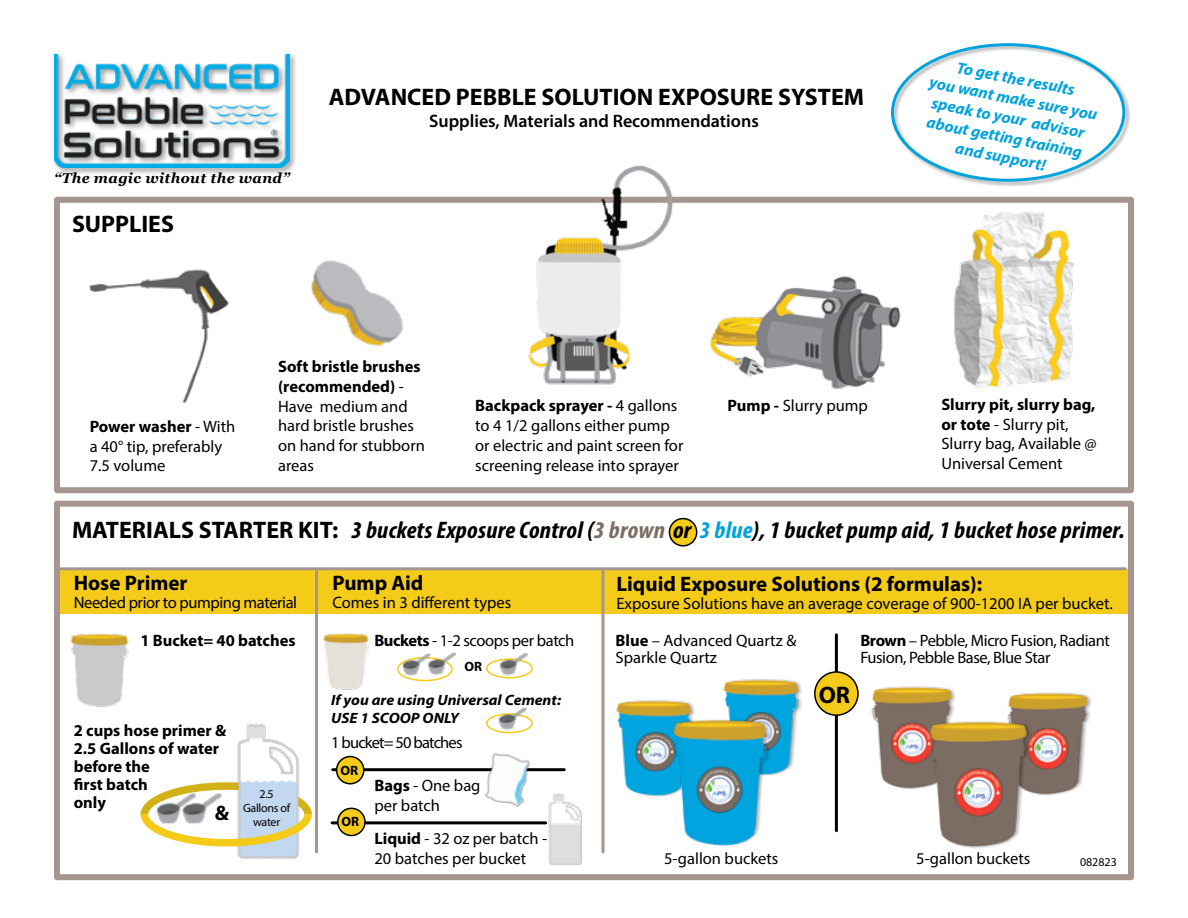
<style>
.page{position:relative;width:1188px;height:918px;background:#fff}
.page>*{position:absolute;margin:0;border:0;box-sizing:border-box;transform-origin:0 0}
.t1{font:italic 700 condensed 24px "Myriad Pro";letter-spacing:.01em;color:#000;scale:1.06 1}
.t2{font:700 24px "Myriad Pro";color:#000}
.t3{font:700 21px "Myriad Pro";color:#000}
.t4{font:600 18px "Myriad Pro";color:#000}
.t5{font:16.5px/19.8px "Myriad Pro";color:#000}
.t6{font:16.5px/17.2px "Myriad Pro";letter-spacing:-.025em;color:#000}
.t7{font:italic 700 16.5px/19.8px "Myriad Pro";color:#00a3dc;text-align:center}
.t8{font:700 16.5px/18px "Myriad Pro";color:#000}
.t9{font:16.5px "Myriad Pro";letter-spacing:-.05em;color:#000}
.t10{font:italic 700 15px/18px "Myriad Pro";color:#000;scale:1.05 1}
.t11{font:italic 700 14.25px "Georgia";letter-spacing:.025em;color:#000}
.t12{font:700 13.5px "Myriad Pro";color:#000}
.t13{font:12px "Myriad Pro";letter-spacing:-.025em;color:#000}
.s1{font-weight:700}
.s2{color:#7b6d62}
.s3{color:#00a3dd}
</style>
<div class="page">
<div style="left:55px;top:569px;width:1078px;height:45px;background:#f4cb18"></div>
<div style="left:54px;top:197px;width:1080px;height:296px;border:6px solid #a6968f"></div>
<div style="left:54px;top:501px;width:1080px;height:379px;border:6px solid #a6968f"></div>
<hr style="left:835px;top:635px;width:3px;height:196px;background:#000">
<hr style="left:602px;top:571px;width:2px;height:281px;background:#a6968f">
<hr style="left:315px;top:571px;width:3px;height:281px;background:#a6968f">
<hr style="left:333px;top:768px;width:231px;height:3px;background:#000">
<hr style="left:332px;top:821px;width:214px;height:3px;background:#000">
<div style="left:815px;top:672px;width:43px;height:43px;background:#f4cb18;border-radius:50%"></div>
<div style="left:814px;top:671px;width:45px;height:45px;border:2px solid #000;border-radius:50%"></div>
<div style="left:669px;top:519px;width:28px;height:27px;background:#f4cb18;border-radius:50%"></div>
<div style="left:669px;top:518px;width:28px;height:29px;border:2px solid #000;border-radius:50%"></div>
<div style="left:337px;top:757px;width:27px;height:27px;background:#f4cb18;border-radius:50%"></div>
<div style="left:336px;top:756px;width:29px;height:28px;border:2px solid #000;border-radius:50%"></div>
<div style="left:338px;top:808px;width:27px;height:28px;background:#f4cb18;border-radius:50%"></div>
<div style="left:337px;top:808px;width:29px;height:28px;border:2px solid #000;border-radius:50%"></div>
<hr style="left:61px;top:567px;width:1064px;height:3px;background:#a6968f">
<div style="left:397px;top:657px;width:56px;height:24px;border:2px solid #f4cb18;border-radius:50%"></div>
<div style="left:486px;top:658px;width:47px;height:20px;border:2px solid #f4cb18;border-radius:50%"></div>
<div style="left:486px;top:713px;width:47px;height:20px;border:2px solid #f4cb18;border-radius:50%"></div>
<img style="left:710px;top:276px;width:191px;height:113px">
<img style="left:311px;top:260px;width:92px;height:87px">
<img style="left:1007px;top:692px;width:84px;height:103px">
<img style="left:871px;top:686px;width:84px;height:103px">
<img style="left:920px;top:713px;width:115px;height:135px">
<img style="left:70px;top:633px;width:59px;height:74px">
<img style="left:323px;top:633px;width:46px;height:57px">
<img style="left:533px;top:793px;width:49px;height:72px">
<img style="left:237px;top:724px;width:81px;height:135px">
<img style="left:89px;top:269px;width:140px;height:134px">
<img style="left:954px;top:212px;width:120px;height:176px">
<img style="left:505px;top:165px;width:193px;height:220px">
<img style="left:616px;top:700px;width:79px;height:97px">
<img style="left:723px;top:679px;width:79px;height:96px">
<img style="left:737px;top:709px;width:48px;height:45px">
<img style="left:665px;top:712px;width:109px;height:135px">
<svg style="left:140px;top:779px;width:176px;height:71px"></svg>
<img style="left:156px;top:793px;width:26px;height:32px">
<img style="left:498px;top:707px;width:31px;height:23px">
<img style="left:500px;top:653px;width:30px;height:23px">
<img style="left:432px;top:652px;width:24px;height:24px">
<img style="left:402px;top:653px;width:30px;height:23px">
<img style="left:182px;top:793px;width:41px;height:32px">
<img style="left:478px;top:753px;width:58px;height:62px">
<img style="left:889px;top:720px;width:48px;height:45px">
<img style="left:1024px;top:725px;width:48px;height:45px">
<img style="left:951px;top:766px;width:55px;height:51px">
<img style="left:632px;top:729px;width:47px;height:45px">
<img style="left:692px;top:764px;width:55px;height:51px">
<div style="left:53px;top:52px;width:245px;height:124px;background:#000;opacity:.4"></div>
<img style="left:54px;top:54px;width:236px;height:114px">
<div style="left:891px;top:44px;width:240px;height:144px;background:#000;opacity:.3"></div>
<p class="t11" style="left:54px;top:168px;width:237px">“The magic without the wand”</p>
<h1 class="t2" style="left:72px;top:208px;width:104px">SUPPLIES</h1>
<h1 class="t2" style="left:329px;top:81px;width:537px">ADVANCED PEBBLE SOLUTION EXPOSURE SYSTEM</h1>
<p class="t4" style="left:429px;top:109px;width:331px">Supplies, Materials and Recommendations</p>
<p class="t5" style="left:90px;top:416px;width:147px"><span class="s1">Power washer</span> - With a 40° tip, preferably<br>7.5 volume</p>
<p class="t5" style="left:278px;top:356px;width:148px"><span class="s1">Soft bristle brushes (recommended)</span> -<br>Have medium and hard bristle brushes on hand for stubborn areas</p>
<p class="t5" style="left:475px;top:396px;width:210px"><span class="s1">Backpack sprayer -</span> 4 gallons to 4 1/2 gallons either pump or electric and paint screen for screening release into sprayer</p>
<p class="t5" style="left:728px;top:396px;width:142px"><span class="s1">Pump -</span> Slurry pump</p>
<p class="t7" style="left:935px;top:52px;width:173px;rotate:11deg">To get the results<br>you want make sure you speak to your advisor about getting training and support!</p>
<p class="t5" style="left:941px;top:394px;width:157px"><span class="s1">Slurry pit, slurry bag, or tote</span> - Slurry pit,<br>Slurry bag, Available @<br>Universal Cement</p>
<h1 class="t2" style="left:72px;top:514px;width:268px">MATERIALS STARTER KIT:</h1>
<h1 class="t1" style="left:351px;top:515px;width:732px">3 buckets Exposure Control (<span class="s2">3 brown</span> or <span class="s3">3 blue</span>), 1 bucket pump aid, 1 bucket hose primer.</h1>
<p class="t3" style="left:74px;top:569px;width:115px">Hose Primer</p>
<p class="t6" style="left:74px;top:594px;width:225px">Needed prior to pumping material</p>
<p class="t8" style="left:140px;top:631px;width:157px">1 Bucket= 40 batches</p>
<p class="t8" style="left:74px;top:721px;width:154px">2 cups hose primer &amp;<br>2.5 Gallons of water before the<br>first batch<br>only</p>
<p class="t13" style="left:260px;top:786px;width:16px">2.5</p>
<p class="t13" style="left:243px;top:801px;width:49px">Gallons of</p>
<p class="t13" style="left:215px;top:815px;width:67px"><sup>&amp;</sup> water</p>
<p class="t3" style="left:332px;top:569px;width:93px">Pump Aid</p>
<p class="t5" style="left:332px;top:592px;width:180px">Comes in 3 different types</p>
<p class="t6" style="left:374px;top:632px;width:202px"><span class="s1">Buckets</span> - 1-2 scoops per batch</p>
<p class="t12" style="left:464px;top:658px;width:19px">OR</p>
<p class="t10" style="left:331px;top:691px;width:220px">If you are using Universal Cement:<br>USE 1 SCOOP ONLY</p>
<p class="t9" style="left:331px;top:732px;width:133px">1 bucket= 50 batches</p>
<p class="t12" style="left:340px;top:761px;width:19px">OR</p>
<p class="t12" style="left:342px;top:813px;width:19px">OR</p>
<p class="t5" style="left:374px;top:775px;width:108px"><span class="s1">Bags</span> - One bag per batch</p>
<p class="t5" style="left:374px;top:828px;width:174px"><span class="s1">Liquid</span> - 32 oz per batch -<br>20 batches per bucket</p>
<p class="t3" style="left:616px;top:570px;width:367px">Liquid Exposure Solutions (2 formulas):</p>
<p class="t5" style="left:616px;top:593px;width:498px">Exposure Solutions have an average coverage of 900-1200 IA per bucket.</p>
<p class="t5" style="left:616px;top:632px;width:182px;line-height:17.2px"><span class="s1">Blue</span> – Advanced Quartz &amp;<br>Sparkle Quartz</p>
<p class="t6" style="left:860px;top:632px;width:251px"><span class="s1">Brown</span> – Pebble, Micro Fusion, Radiant<br>Fusion, Pebble Base, Blue Star</p>
<h1 class="t2" style="left:819px;top:679px;width:33px">OR</h1>
<p class="t5" style="left:664px;top:848px;width:116px">5-gallon buckets</p>
<p class="t5" style="left:916px;top:848px;width:116px">5-gallon buckets</p>
<p class="t13" style="left:1080px;top:854px;width:38px">082823</p>
</div>
